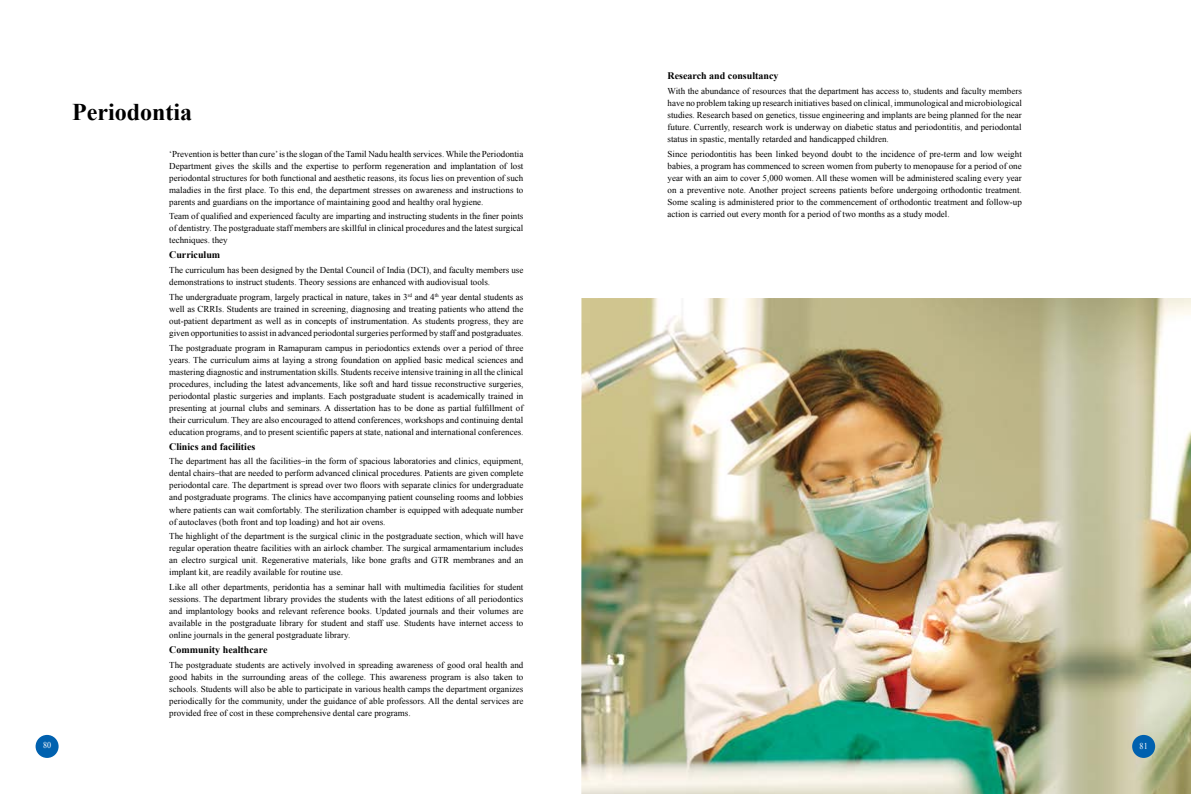
<style>
.page{position:relative;width:1191px;height:794px;background:#fff}
.page>*{position:absolute;margin:0;border:0;box-sizing:border-box;transform-origin:0 0}
.t1{font:700 24px "Times New Roman";color:#000}
.t2{font:700 10px "Times New Roman";color:#000}
.t3{font:9px/12px "Times New Roman";color:#000;text-align:justify}
.t4{font:9px "Times New Roman";color:#fff;scale:.9 1}
</style>
<div class="page">
<img style="left:581px;top:298px;width:610px;height:496px">
<div style="left:1132px;top:735px;width:23px;height:23px;background:#0061af;border-radius:50%"></div>
<div style="left:36px;top:735px;width:23px;height:23px;background:#0061af;border-radius:50%"></div>
<h1 class="t1" style="left:72px;top:95px;width:121px">Periodontia</h1>
<p class="t3" style="left:169px;top:147px;width:356px">‘Prevention is better than cure’ is the slogan of the Tamil Nadu health services. While the Periodontia Department gives the skills and the expertise to perform regeneration and implantation of lost periodontal structures for both functional and aesthetic reasons, its focus lies on prevention of such maladies in the first place. To this end, the department stresses on awareness and instructions to parents and guardians on the importance of maintaining good and healthy oral hygiene.</p>
<p class="t3" style="left:169px;top:210px;width:356px">Team of qualified and experienced faculty are imparting and instructing students in the finer points of dentistry. The postgraduate staff members are skillful in clinical procedures and the latest surgical techniques. they</p>
<p class="t2" style="left:169px;top:248px;width:53px">Curriculum</p>
<p class="t3" style="left:169px;top:264px;width:356px">The curriculum has been designed by the Dental Council of India (DCI), and faculty members use demonstrations to instruct students. Theory sessions are enhanced with audiovisual tools.</p>
<p class="t3" style="left:169px;top:291px;width:356px">The undergraduate program, largely practical in nature, takes in 3<sup>rd</sup> and 4<sup>th</sup> year dental students as well as CRRIs. Students are trained in screening, diagnosing and treating patients who attend the out-patient department as well as in concepts of instrumentation. As students progress, they are given opportunities to assist in advanced periodontal surgeries performed by staff and postgraduates.</p>
<p class="t3" style="left:169px;top:341px;width:356px">The postgraduate program in Ramapuram campus in periodontics extends over a period of three years. The curriculum aims at laying a strong foundation on applied basic medical sciences and mastering diagnostic and instrumentation skills. Students receive intensive training in all the clinical procedures, including the latest advancements, like soft and hard tissue reconstructive surgeries, periodontal plastic surgeries and implants. Each postgraduate student is academically trained in presenting at journal clubs and seminars. A dissertation has to be done as partial fulfillment of their curriculum. They are also encouraged to attend conferences, workshops and continuing dental education programs, and to present scientific papers at state, national and international conferences.</p>
<p class="t2" style="left:169px;top:439px;width:88px">Clinics and facilities</p>
<p class="t3" style="left:169px;top:455px;width:356px">The department has all the facilities–in the form of spacious laboratories and clinics, equipment, dental chairs–that are needed to perform advanced clinical procedures. Patients are given complete periodontal care. The department is spread over two floors with separate clinics for undergraduate and postgraduate programs. The clinics have accompanying patient counseling rooms and lobbies where patients can wait comfortably. The sterilization chamber is equipped with adequate number of autoclaves (both front and top loading) and hot air ovens.</p>
<p class="t3" style="left:169px;top:530px;width:356px">The highlight of the department is the surgical clinic in the postgraduate section, which will have regular operation theatre facilities with an airlock chamber. The surgical armamentarium includes an electro surgical unit. Regenerative materials, like bone grafts and GTR membranes and an implant kit, are readily available for routine use.</p>
<p class="t3" style="left:169px;top:581px;width:356px">Like all other departments, peridontia has a seminar hall with multimedia facilities for student sessions. The department library provides the students with the latest editions of all periodontics and implantology books and relevant reference books. Updated journals and their volumes are available in the postgraduate library for student and staff use. Students have internet access to online journals in the general postgraduate library.</p>
<p class="t2" style="left:169px;top:642px;width:100px">Community healthcare</p>
<p class="t3" style="left:169px;top:658px;width:356px">The postgraduate students are actively involved in spreading awareness of good oral health and good habits in the surrounding areas of the college. This awareness program is also taken to schools. Students will also be able to participate in various health camps the department organizes periodically for the community, under the guidance of able professors. All the dental services are provided free of cost in these comprehensive dental care programs.</p>
<p class="t2" style="left:667px;top:68px;width:112px">Research and consultancy</p>
<p class="t3" style="left:667px;top:85px;width:356px">With the abundance of resources that the department has access to, students and faculty members have no problem taking up research initiatives based on clinical, immunological and microbiological studies. Research based on genetics, tissue engineering and implants are being planned for the near future. Currently, research work is underway on diabetic status and periodontitis, and periodontal status in spastic, mentally retarded and handicapped children.</p>
<p class="t3" style="left:667px;top:147px;width:356px">Since periodontitis has been linked beyond doubt to the incidence of pre-term and low weight babies, a program has commenced to screen women from puberty to menopause for a period of one year with an aim to cover 5,000 women. All these women will be administered scaling every year on a preventive note. Another project screens patients before undergoing orthodontic treatment.<br>Some scaling is administered prior to the commencement of orthodontic treatment and follow-up action is carried out every month for a period of two months as a study model.</p>
<p class="t4" style="left:43px;top:738px;width:11px">80</p>
<p class="t4" style="left:1139px;top:739px;width:11px">81</p>
</div>
